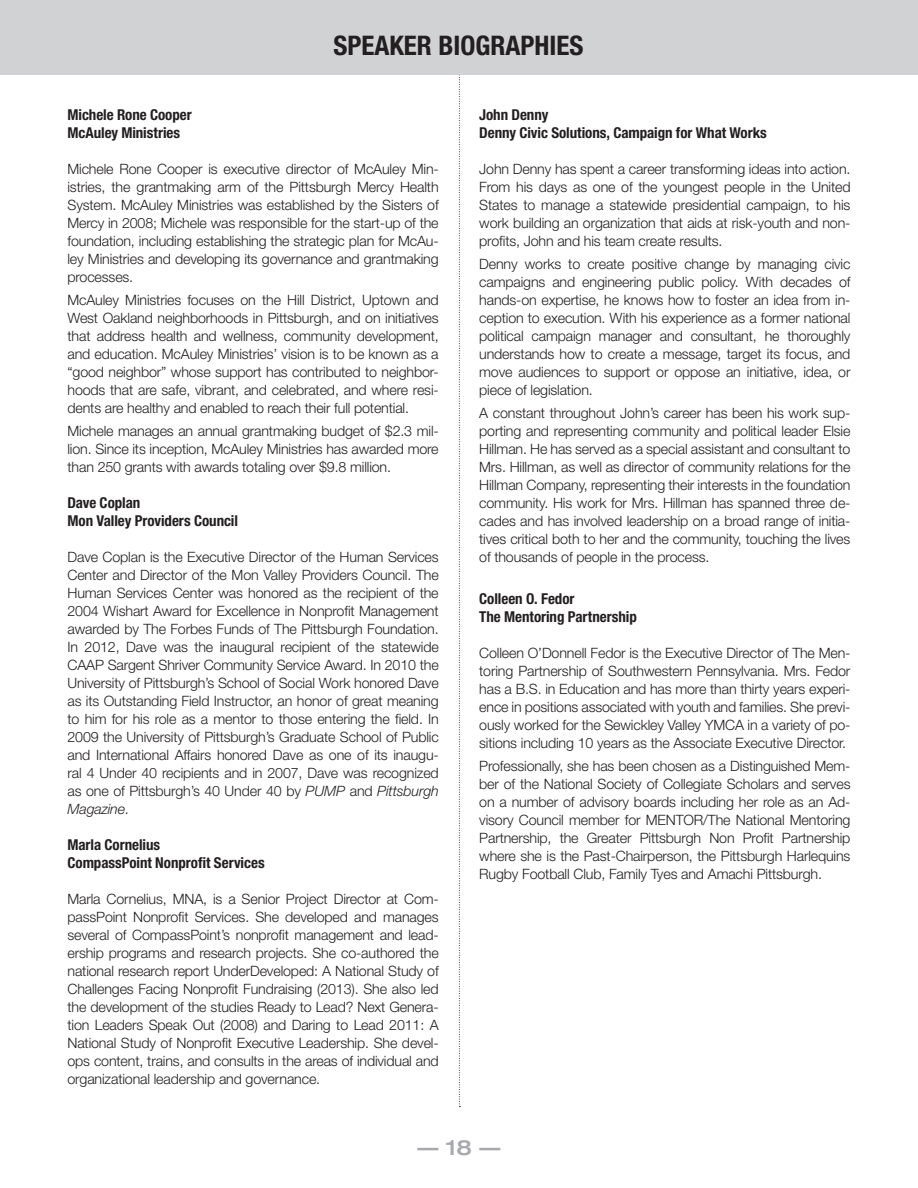
<style>
.page{position:relative;width:918px;height:1188px;background:#fff}
.page>*{position:absolute;margin:0;border:0;box-sizing:border-box;transform-origin:0 0}
.t1{font:700 condensed 27px "Helvetica Neue";color:#231f20}
.t2{font:500 expanded 21px "Helvetica Neue";color:#a8a9ad}
.t3{font:700 condensed 15px/18px "Helvetica Neue";letter-spacing:-.005em;color:#231f20}
.t4{font:300 14.25px/18px "Helvetica Neue";letter-spacing:-.01em;color:#231f20;text-align:justify}
.s1{font-style:italic}
</style>
<div class="page">
<svg style="left:459px;top:75px;width:1px;height:1032px"></svg>
<div style="left:0;top:0;width:918px;height:75px;background:#d1d2d4"></div>
<h1 class="t1" style="left:333px;top:29px;width:252px">SPEAKER BIOGRAPHIES</h1>
<p class="t3" style="left:68px;top:105px;width:126px">Michele Rone Cooper<br>McAuley Ministries</p>
<p class="t4" style="left:68px;top:159px;width:373px">Michele Rone Cooper is executive director of McAuley Min&shy;istries, the grantmaking arm of the Pittsburgh Mercy Health System. McAuley Ministries was established by the Sisters of Mercy in 2008; Michele was responsible for the start-up of the foundation, including establishing the strategic plan for McAu&shy;ley Ministries and developing its governance and grantmaking processes.</p>
<p class="t4" style="left:68px;top:291px;width:373px">McAuley Ministries focuses on the Hill District, Uptown and West Oakland neighborhoods in Pittsburgh, and on initiatives that address health and wellness, community development, and education. McAuley Ministries’ vision is to be known as a “good neighbor” whose support has contributed to neighbor&shy;hoods that are safe, vibrant, and celebrated, and where resi&shy;dents are healthy and enabled to reach their full potential.</p>
<p class="t4" style="left:68px;top:422px;width:373px">Michele manages an annual grantmaking budget of $2.3 mil&shy;lion. Since its inception, McAuley Ministries has awarded more than 250 grants with awards totaling over $9.8 million.</p>
<p class="t3" style="left:68px;top:494px;width:172px">Dave Coplan<br>Mon Valley Providers Council</p>
<p class="t4" style="left:68px;top:548px;width:373px">Dave Coplan is the Executive Director of the Human Services Center and Director of the Mon Valley Providers Council. The Human Services Center was honored as the recipient of the 2004 Wishart Award for Excellence in Nonprofit Management awarded by The Forbes Funds of The Pittsburgh Foundation.<br>In 2012, Dave was the inaugural recipient of the statewide CAAP Sargent Shriver Community Service Award. In 2010 the University of Pittsburgh’s School of Social Work honored Dave as its Outstanding Field Instructor, an honor of great meaning to him for his role as a mentor to those entering the field. In 2009 the University of Pittsburgh’s Graduate School of Public and International Affairs honored Dave as one of its inaugu&shy;ral 4 Under 40 recipients and in 2007, Dave was recognized as one of Pittsburgh’s 40 Under 40 by <span class="s1">PUMP</span> and <span class="s1">Pittsburgh Magazine</span>.</p>
<p class="t3" style="left:68px;top:836px;width:199px">Marla Cornelius<br>CompassPoint Nonprofit Services</p>
<p class="t4" style="left:68px;top:890px;width:373px">Marla Cornelius, MNA, is a Senior Project Director at Com&shy;passPoint Nonprofit Services. She developed and manages several of CompassPoint’s nonprofit management and lead&shy;ership programs and research projects. She co-authored the national research report UnderDeveloped: A National Study of Challenges Facing Nonprofit Fundraising (2013). She also led the development of the studies Ready to Lead? Next Genera&shy;tion Leaders Speak Out (2008) and Daring to Lead 2011: A National Study of Nonprofit Executive Leadership. She devel&shy;ops content, trains, and consults in the areas of individual and organizational leadership and governance.</p>
<p class="t3" style="left:479px;top:105px;width:289px">John Denny<br>Denny Civic Solutions, Campaign for What Works</p>
<p class="t4" style="left:479px;top:159px;width:373px">John Denny has spent a career transforming ideas into action.<br>From his days as one of the youngest people in the United States to manage a statewide presidential campaign, to his work building an organization that aids at risk-youth and non&shy;profits, John and his team create results.</p>
<p class="t4" style="left:479px;top:255px;width:373px">Denny works to create positive change by managing civic campaigns and engineering public policy. With decades of hands-on expertise, he knows how to foster an idea from in&shy;ception to execution. With his experience as a former national political campaign manager and consultant, he thoroughly understands how to create a message, target its focus, and move audiences to support or oppose an initiative, idea, or piece of legislation.</p>
<p class="t4" style="left:479px;top:404px;width:373px">A constant throughout John’s career has been his work sup&shy;porting and representing community and political leader Elsie Hillman. He has served as a special assistant and consultant to Mrs. Hillman, as well as director of community relations for the Hillman Company, representing their interests in the foundation community. His work for Mrs. Hillman has spanned three de&shy;cades and has involved leadership on a broad range of initia&shy;tives critical both to her and the community, touching the lives of thousands of people in the process.</p>
<p class="t3" style="left:479px;top:589px;width:159px">Colleen O. Fedor<br>The Mentoring Partnership</p>
<p class="t4" style="left:479px;top:643px;width:373px">Colleen O’Donnell Fedor is the Executive Director of The Men&shy;toring Partnership of Southwestern Pennsylvania. Mrs. Fedor has a B.S. in Education and has more than thirty years experi&shy;ence in positions associated with youth and families. She previ&shy;ously worked for the Sewickley Valley YMCA in a variety of po&shy;sitions including 10 years as the Associate Executive Director.</p>
<p class="t4" style="left:479px;top:757px;width:373px">Professionally, she has been chosen as a Distinguished Mem&shy;ber of the National Society of Collegiate Scholars and serves on a number of advisory boards including her role as an Ad&shy;visory Council member for MENTOR/The National Mentoring Partnership, the Greater Pittsburgh Non Profit Partnership where she is the Past-Chairperson, the Pittsburgh Harlequins Rugby Football Club, Family Tyes and Amachi Pittsburgh.</p>
<h2 class="t2" style="left:418px;top:1134px;width:84px">— 18 —</h2>
</div>
